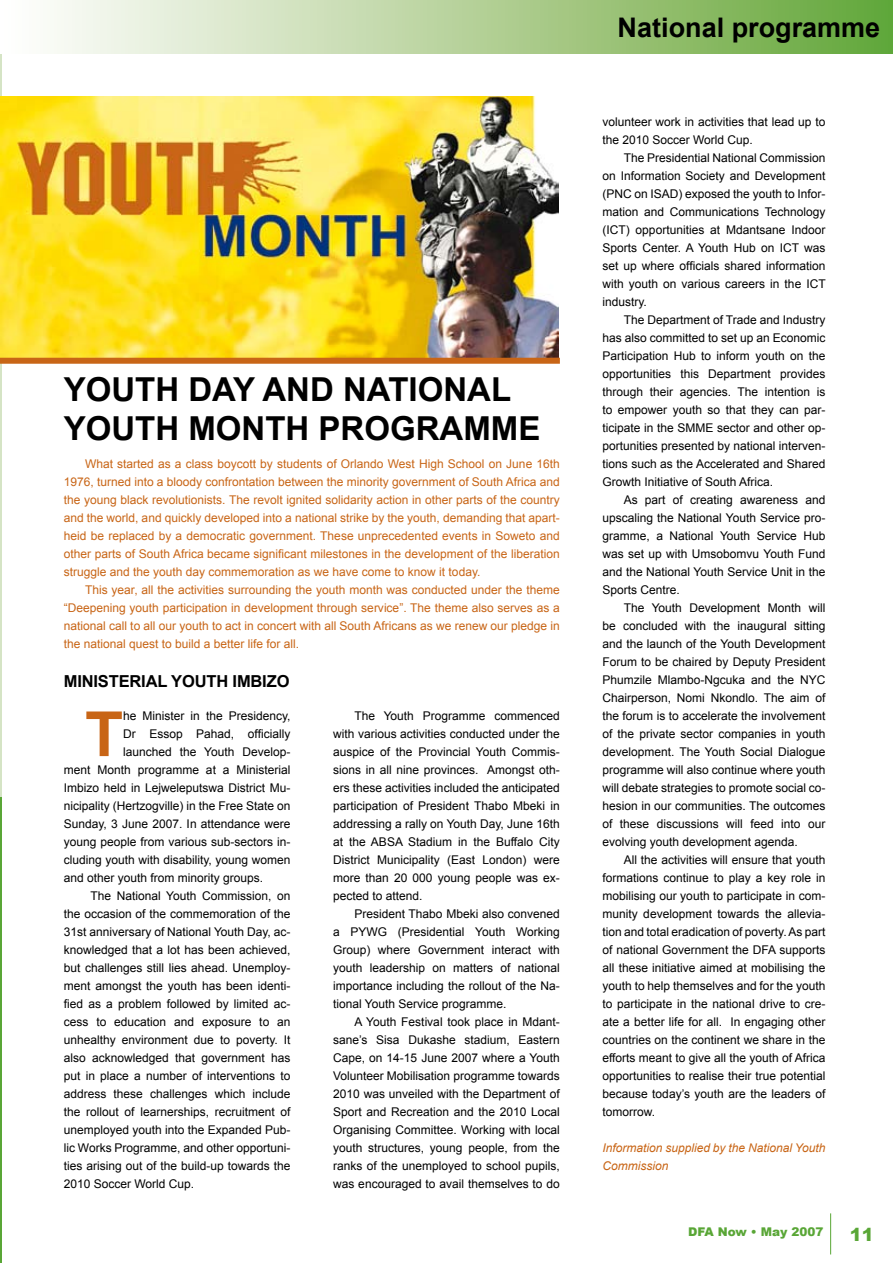
<style>
.page{position:relative;width:893px;height:1263px;background:#fff}
.page>*{position:absolute;margin:0;border:0;box-sizing:border-box;transform-origin:0 0}
.t1{font:700 62.25px "Arial";color:#c86516}
.t2{font:700 33px/39.6px "Arial";color:#000}
.t3{font:700 27px "Arial";color:#000}
.t4{font:900 18px "Arial";color:#59a636}
.t5{font:700 16.5px "Arial";letter-spacing:-.01em;color:#000}
.t6{font:12px/18px "Arial";color:#000;text-align:justify}
.t7{font:12px/18px "Arial";color:#c86516;text-align:justify}
.t8{font:italic 12px/18px "Arial";color:#c86516}
.t9{font:900 12px "Arial";color:#59a636}
</style>
<div class="page">
<hr style="left:0;top:783px;width:2px;height:480px;background:#59a636">
<hr style="left:0;top:54px;width:2px;height:742px;background:#d5e4c5">
<div style="left:0;top:0;width:893px;height:54px;background:linear-gradient(to right,#fff,#67a639)"></div>
<hr style="left:830px;top:1213px;width:1px;height:41px;background:#59a636">
<img style="left:0;top:96px;width:558px;height:262px">
<div style="left:0;top:358px;width:560px;height:6px;background:#c86516"></div>
<h2 class="t2" style="left:64px;top:369px;width:449px">YOUTH DAY AND NATIONAL<br>YOUTH MONTH PROGR</h2>
<h2 class="t2" style="left:440px;top:409px;width:102px">AMME</h2>
<p class="t7" style="left:64px;top:455px;width:498px;text-indent:21px">What started as a class boycott by students of Orlando West High School on June 16th 1976, turned into a bloody confrontation between the minority government of South Africa and the young black revolutionists. The revolt ignited solidarity action in other parts of the country and the world, and quickly developed into a national strike by the youth, demanding that apart&shy;heid be replaced by a democratic government. These unprecedented events in Soweto and other parts of South Africa became significant milestones in the development of the liberation struggle and the youth day commemoration as we have come to know it today.</p>
<p class="t7" style="left:64px;top:581px;width:498px;text-indent:21px">This year, all the activities surrounding the youth month was conducted under the theme “Deepening youth participation in development through service”. The theme also serves as a national call to all our youth to act in concert with all South Africans as we renew our pledge in the national quest to build a better life for all.</p>
<h3 class="t5" style="left:64px;top:672px;width:23px">Ministe</h3>
<h3 class="t5" style="left:130px;top:672px;width:21px">rial</h3>
<h3 class="t5" style="left:171px;top:672px;width:77px">Youth Imbiz</h3>
<h3 class="t5" style="left:277px;top:672px;width:14px">o</h3>
<h1 class="t1" style="left:85px;top:699px;width:40px">T</h1>
<p class="t6" style="left:123px;top:707px;width:169px">he Minister in the Presidency,</p>
<p class="t6" style="left:123px;top:725px;width:169px">Dr Essop Pahad, officially</p>
<p class="t6" style="left:123px;top:743px;width:169px">launched the Youth Develop-</p>
<p class="t6" style="left:64px;top:761px;width:228px">ment Month programme at a Ministerial</p>
<p class="t6" style="left:64px;top:779px;width:228px">Imbizo held in Lejweleputswa District Mu-</p>
<p class="t6" style="left:64px;top:797px;width:228px">nicipality (Hertzogville) in the Free State on</p>
<p class="t6" style="left:64px;top:815px;width:228px">Sunday, 3 June 2007. In attendance were</p>
<p class="t6" style="left:64px;top:833px;width:228px">young people from various sub-sectors in-</p>
<p class="t6" style="left:64px;top:851px;width:228px">cluding youth with disability, young women</p>
<p class="t6" style="left:64px;top:869px;width:201px">and other youth from minority groups.</p>
<p class="t6" style="left:90px;top:887px;width:202px">The National Youth Commission, on</p>
<p class="t6" style="left:64px;top:905px;width:228px">the occasion of the commemoration of the</p>
<p class="t6" style="left:64px;top:923px;width:228px">31st anniversary of National Youth Day, ac-</p>
<p class="t6" style="left:64px;top:941px;width:228px">knowledged that a lot has been achieved,</p>
<p class="t6" style="left:64px;top:959px;width:228px">but challenges still lies ahead. Unemploy-</p>
<p class="t6" style="left:64px;top:977px;width:228px">ment amongst the youth has been identi-</p>
<p class="t6" style="left:64px;top:995px;width:228px">fied as a problem followed by limited ac-</p>
<p class="t6" style="left:64px;top:1013px;width:228px">cess to education and exposure to an</p>
<p class="t6" style="left:64px;top:1031px;width:228px">unhealthy environment due to poverty. It</p>
<p class="t6" style="left:64px;top:1049px;width:228px">also acknowledged that government has</p>
<p class="t6" style="left:64px;top:1067px;width:228px">put in place a number of interventions to</p>
<p class="t6" style="left:64px;top:1085px;width:228px">address these challenges which include</p>
<p class="t6" style="left:64px;top:1103px;width:228px">the rollout of learnerships, recruitment of</p>
<p class="t6" style="left:64px;top:1121px;width:228px">unemployed youth into the Expanded Pub-</p>
<p class="t6" style="left:64px;top:1139px;width:228px">lic Works Programme, and other opportuni-</p>
<p class="t6" style="left:64px;top:1157px;width:228px">ties arising out of the build-up towards the</p>
<p class="t6" style="left:64px;top:1175px;width:132px">2010 Soccer World Cup.</p>
<p class="t6" style="left:333px;top:707px;width:228px;text-indent:21px">The Youth Programme commenced with various activities conducted under the auspice of the Provincial Youth Commis&shy;sions in all nine provinces. Amongst oth&shy;ers these activities included the anticipated participation of President Thabo Mbeki in addressing a rally on Youth Day, June 16th at the ABSA Stadium in the Buffalo City District Municipality (East London) were more than 20 000 young people was ex&shy;pected to attend.</p>
<p class="t6" style="left:333px;top:905px;width:228px;text-indent:21px">President Thabo Mbeki also convened a PYWG (Presidential Youth Working Group) where Government interact with youth leadership on matters of national importance including the rollout of the Na&shy;tional Youth Service programme.</p>
<p class="t6" style="left:333px;top:1013px;width:228px;text-indent:21px">A Youth Festival took place in Mdant&shy;sane’s Sisa Dukashe stadium, Eastern Cape, on 14-15 June 2007 where a Youth Volunteer Mobilisation programme towards 2010 was unveiled with the Department of Sport and Recreation and the 2010 Local Organising Committee. Working with local youth structures, young people, from the ranks of the unemployed to school pupils, was encouraged to avail themselves to do</p>
<h3 class="t3" style="left:618px;top:12px;width:264px">National programme</h3>
<p class="t6" style="left:602px;top:113px;width:225px">volunteer work in activities that lead up to the 2010 Soccer World Cup.</p>
<p class="t6" style="left:602px;top:149px;width:225px;text-indent:21px">The Presidential National Commission on Information Society and Development (PNC on ISAD) exposed the youth to Infor&shy;mation and Communications Technology (ICT) opportunities at Mdantsane Indoor Sports Center. A Youth Hub on ICT was set up where officials shared information with youth on various careers in the ICT industry.</p>
<p class="t6" style="left:602px;top:311px;width:225px;text-indent:21px">The Department of Trade and Industry has also committed to set up an Economic Participation Hub to inform youth on the opportunities this Department provides through their agencies. The intention is to empower youth so that they can par&shy;ticipate in the SMME sector and other op&shy;portunities presented by national interven&shy;tions such as the Accelerated and Shared Growth Initiative of South Africa.</p>
<p class="t6" style="left:602px;top:491px;width:225px;text-indent:21px">As part of creating awareness and upscaling the National Youth Service pro&shy;gramme, a National Youth Service Hub was set up with Umsobomvu Youth Fund and the National Youth Service Unit in the Sports Centre.</p>
<p class="t6" style="left:602px;top:599px;width:225px;text-indent:21px">The Youth Development Month will be concluded with the inaugural sitting and the launch of the Youth Development Forum to be chaired by Deputy President Phumzile Mlambo-Ngcuka and the NYC Chairperson, Nomi Nkondlo. The aim of the forum is to accelerate the involvement of the private sector companies in youth development. The Youth Social Dialogue programme will also continue where youth will debate strategies to promote social co&shy;hesion in our communities. The outcomes of these discussions will feed into our evolving youth development agenda.</p>
<p class="t6" style="left:602px;top:851px;width:225px;text-indent:21px">All the activities will ensure that youth formations continue to play a key role in mobilising our youth to participate in com&shy;munity development towards the allevia&shy;tion and total eradication of poverty. As part of national Government the DFA supports all these initiative aimed at mobilising the youth to help themselves and for the youth to participate in the national drive to cre&shy;ate a better life for all. In engaging other countries on the continent we share in the efforts meant to give all the youth of Africa opportunities to realise their true potential because today’s youth are the leaders of tomorrow.</p>
<p class="t8" style="left:602px;top:1139px;width:225px">Information supplied by the National Youth<br>Commission</p>
<p class="t9" style="left:688px;top:1225px;width:137px">DFA Now • May 2007</p>
<h3 class="t4" style="left:850px;top:1224px;width:26px">11</h3>
</div>
